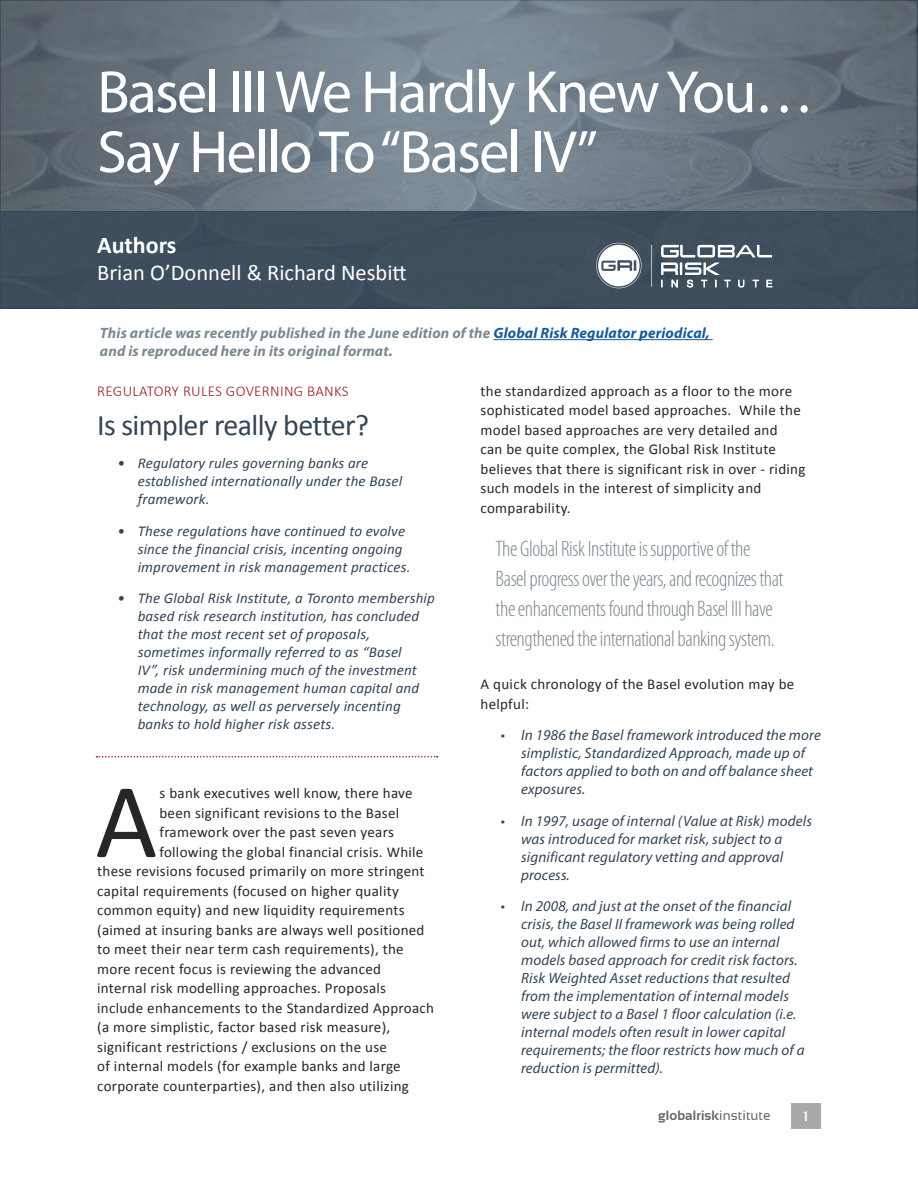
<style>
.page{position:relative;width:918px;height:1188px;background:#fff}
.page>*{position:absolute;margin:0;border:0;box-sizing:border-box;transform-origin:0 0}
.t1{font:107.1px "Calibri";color:#242629}
.t2{font:60px/60px "Myriad Pro";letter-spacing:-.03em;color:#fff}
.t3{font:30px "Calibri";letter-spacing:-.02em;color:#324556}
.t4{font:700 24px "Calibri";color:#fff}
.t5{font:300 condensed 22.5px/30px "Myriad Pro";letter-spacing:-.02em;color:#7b8992}
.t6{font:22.5px "Calibri";color:#fff}
.t7{font:15px/19.5px "Calibri";letter-spacing:.02em;color:#242629}
.t8{font:italic 15px/18px "Myriad Pro";letter-spacing:.01em;color:#324556}
.t9{font:italic 15px/18px "Calibri";letter-spacing:.01em;color:#324556}
.t10{font:italic 700 15px/18px "Myriad Pro";letter-spacing:.01em;color:#7b8992}
.t11{font:300 15px "Calibri";letter-spacing:.02em;color:#981c1f}
.t12{font:700 13.5px "Sansation";letter-spacing:.01em;color:#242629}
.t13{font:700 13.5px "Sansation";color:#fff}
.s1{color:#165b9a}
.s2{font-weight:400}
</style>
<div class="page">
<div style="left:791px;top:1103px;width:30px;height:26px;background:#a8a9aa"></div>
<svg style="left:0;top:0;width:918px;height:212px;background:#6c7882"></svg>
<div style="left:0;top:212px;width:918px;height:97px;background:#3e4e5c"></div>
<svg style="left:651px;top:245px;width:1px;height:42px"></svg>
<svg style="left:596px;top:243px;width:46px;height:45px"></svg>
<svg style="left:661px;top:245px;width:111px;height:42px"></svg>
<hr style="left:493px;top:339px;width:220px;height:1px;background:#165b9a">
<svg style="left:96px;top:756px;width:342px;height:2px"></svg>
<h2 class="t2" style="left:97px;top:61px;width:718px">Basel III We Hardly Knew You…<br>Say Hello To “Basel IV”</h2>
<h3 class="t4" style="left:97px;top:230px;width:81px">Authors</h3>
<h3 class="t6" style="left:97px;top:259px;width:311px">Brian O’Donnell &amp; Richard Nesbitt</h3>
<p class="t10" style="left:100px;top:324px;width:611px">This article was recently published in the June edition of the <span class="s1">Global Risk Regulator periodical, </span>and is reproduced here in its original format.</p>
<p class="t11" style="left:97px;top:381px;width:253px">REGULATORY RULES GOVERNING BANKS</p>
<h3 class="t3" style="left:97px;top:407px;width:273px">Is simpler really better?</h3>
<p class="t9" style="left:138px;top:454px;width:266px;text-indent:-20px">• Regulatory rules governing banks are established internationally under the Basel framework.</p>
<p class="t9" style="left:138px;top:521px;width:274px;text-indent:-20px">• These regulations have continued to evolve since the financial crisis, incenting ongoing improvement in risk management practices.</p>
<p class="t9" style="left:138px;top:589px;width:299px;text-indent:-20px">• The Global Risk Institute, a Toronto membership based risk research institution, has concluded that the most recent set of proposals, sometimes informally referred to as “Basel<br>IV”, risk undermining much of the investment made in risk management human capital and technology, as well as perversely incenting banks to hold higher risk assets.</p>
<p class="t7" style="left:481px;top:381px;width:326px">the standardized approach as a floor to the more sophisticated model based approaches. While the model based approaches are very detailed and<br>can be quite complex, the Global Risk Institute believes that there is significant risk in over - riding such models in the interest of simplicity and comparability.</p>
<h3 class="t5" style="left:496px;top:534px;width:289px">The Global Risk Institute is supportive of the Basel progress over the years, and recognizes that the enhancements found through Basel III have strengthened the international banking system.</h3>
<p class="t7" style="left:481px;top:675px;width:315px">A quick chronology of the Basel evolution may be helpful:</p>
<p class="t8" style="left:521px;top:726px;width:301px;text-indent:-20px">• In 1986 the Basel framework introduced the more simplistic, Standardized Approach, made up of factors applied to both on and off balance sheet exposures.</p>
<p class="t8" style="left:521px;top:812px;width:292px;text-indent:-20px">• In 1997, usage of internal (Value at Risk) models was introduced for market risk, subject to a significant regulatory vetting and approval process.</p>
<p class="t8" style="left:521px;top:897px;width:285px;text-indent:-20px">• In 2008, and just at the onset of the financial crisis, the Basel II framework was being rolled out, which allowed firms to use an internal models based approach for credit risk factors.<br>Risk Weighted Asset reductions that resulted from the implementation of internal models were subject to a Basel 1 floor calculation (i.e. internal models often result in lower capital requirements; the floor restricts how much of a reduction is permitted).</p>
<h1 class="t1" style="left:95px;top:754px;width:64px">A</h1>
<p class="t7" style="left:159px;top:784px;width:255px">s bank executives well know, there have</p>
<p class="t7" style="left:159px;top:803px;width:241px">been significant revisions to the Basel</p>
<p class="t7" style="left:159px;top:823px;width:236px">framework over the past seven years</p>
<p class="t7" style="left:159px;top:842px;width:265px">following the global financial crisis. While</p>
<p class="t7" style="left:97px;top:862px;width:329px">these revisions focused primarily on more stringent</p>
<p class="t7" style="left:97px;top:881px;width:303px">capital requirements (focused on higher quality</p>
<p class="t7" style="left:97px;top:901px;width:309px">common equity) and new liquidity requirements</p>
<p class="t7" style="left:97px;top:920px;width:329px">(aimed at insuring banks are always well positioned</p>
<p class="t7" style="left:97px;top:940px;width:308px">to meet their near term cash requirements), the</p>
<p class="t7" style="left:97px;top:959px;width:285px">more recent focus is reviewing the advanced</p>
<p class="t7" style="left:97px;top:979px;width:290px">internal risk modelling approaches. Proposals</p>
<p class="t7" style="left:97px;top:998px;width:338px">include enhancements to the Standardized Approach</p>
<p class="t7" style="left:97px;top:1018px;width:295px">(a more simplistic, factor based risk measure),</p>
<p class="t7" style="left:97px;top:1037px;width:291px">significant restrictions / exclusions on the use</p>
<p class="t7" style="left:97px;top:1057px;width:305px">of internal models (for example banks and large</p>
<p class="t7" style="left:97px;top:1076px;width:313px">corporate counterparties), and then also utilizing</p>
<p class="t12" style="left:658px;top:1107px;width:114px">globalrisk<span class="s2">institute</span></p>
<p class="t13" style="left:804px;top:1108px;width:6px">1</p>
</div>
